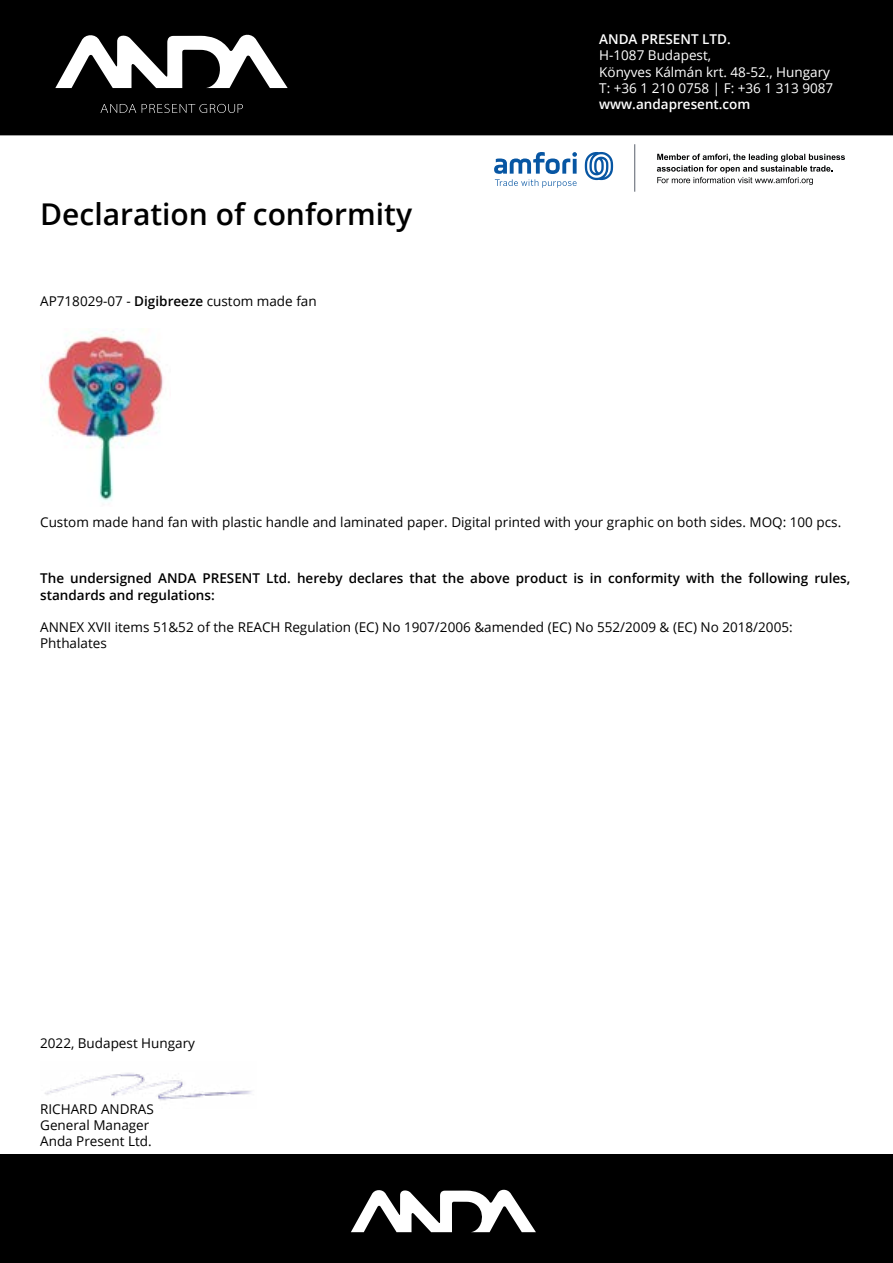
<style>
.page{position:relative;width:893px;height:1263px;background:#fff}
.page>*{position:absolute;margin:0;border:0;box-sizing:border-box;transform-origin:0 0}
.t1{font:600 30px "Open Sans";color:#000}
.t2{font:13.5px/16.2px "Open Sans";color:#000}
.t3{font:600 13.5px/16.2px "Open Sans";color:#000}
.t4{font:13.5px/16.2px "Open Sans";color:#fff}
.t5{font:600 13.5px "Open Sans";color:#fff}
.s1{font-weight:600}
</style>
<div class="page">
<div style="left:0;top:0;width:893px;height:135px;background:#000"></div>
<div style="left:0;top:1154px;width:893px;height:109px;background:#000"></div>
<svg style="left:55px;top:34px;width:233px;height:54px"></svg>
<svg style="left:100px;top:104px;width:143px;height:9px"></svg>
<img style="left:46px;top:328px;width:118px;height:173px">
<svg style="left:351px;top:1189px;width:185px;height:43px"></svg>
<svg style="left:585px;top:152px;width:28px;height:28px"></svg>
<svg style="left:494px;top:152px;width:83px;height:36px"></svg>
<hr style="left:634px;top:144px;width:1px;height:47px;background:#686e79">
<svg style="left:657px;top:154px;width:188px;height:31px"></svg>
<img style="left:45px;top:1073px;width:207px;height:28px">
<h1 class="t1" style="left:40px;top:193px;width:373px">Declaration of conformity</h1>
<p class="t2" style="left:40px;top:292px;width:278px">AP718029-07 - <span class="s1">Digibreeze</span> custom made fan</p>
<p class="t5" style="left:599px;top:30px;width:133px">ANDA PRESENT LTD.</p>
<p class="t4" style="left:599px;top:47px;width:236px">H-1087 Budapest,<br>Könyves Kálmán krt. 48-52., Hungary<br>T: +36 1 210 0758 | F: +36 1 313 9087</p>
<p class="t5" style="left:599px;top:95px;width:153px">www.andapresent.com</p>
<p class="t2" style="left:40px;top:514px;width:803px">Custom made hand fan with plastic handle and laminated paper. Digital printed with your graphic on both sides. MOQ: 100 pcs.</p>
<p class="t3" style="left:40px;top:570px;width:812px">The undersigned ANDA PRESENT Ltd. hereby declares that the above product is in conformity with the following rules, standards and regulations:</p>
<p class="t2" style="left:40px;top:619px;width:754px">ANNEX XVII items 51&amp;52 of the REACH Regulation (EC) No 1907/2006 &amp;amended (EC) No 552/2009 &amp; (EC) No 2018/2005:<br>Phthalates</p>
<p class="t2" style="left:40px;top:1034px;width:156px">2022, Budapest Hungary</p>
<p class="t2" style="left:40px;top:1100px;width:115px">RICHARD ANDRAS<br>General Manager<br>Anda Present Ltd.</p>
</div>
